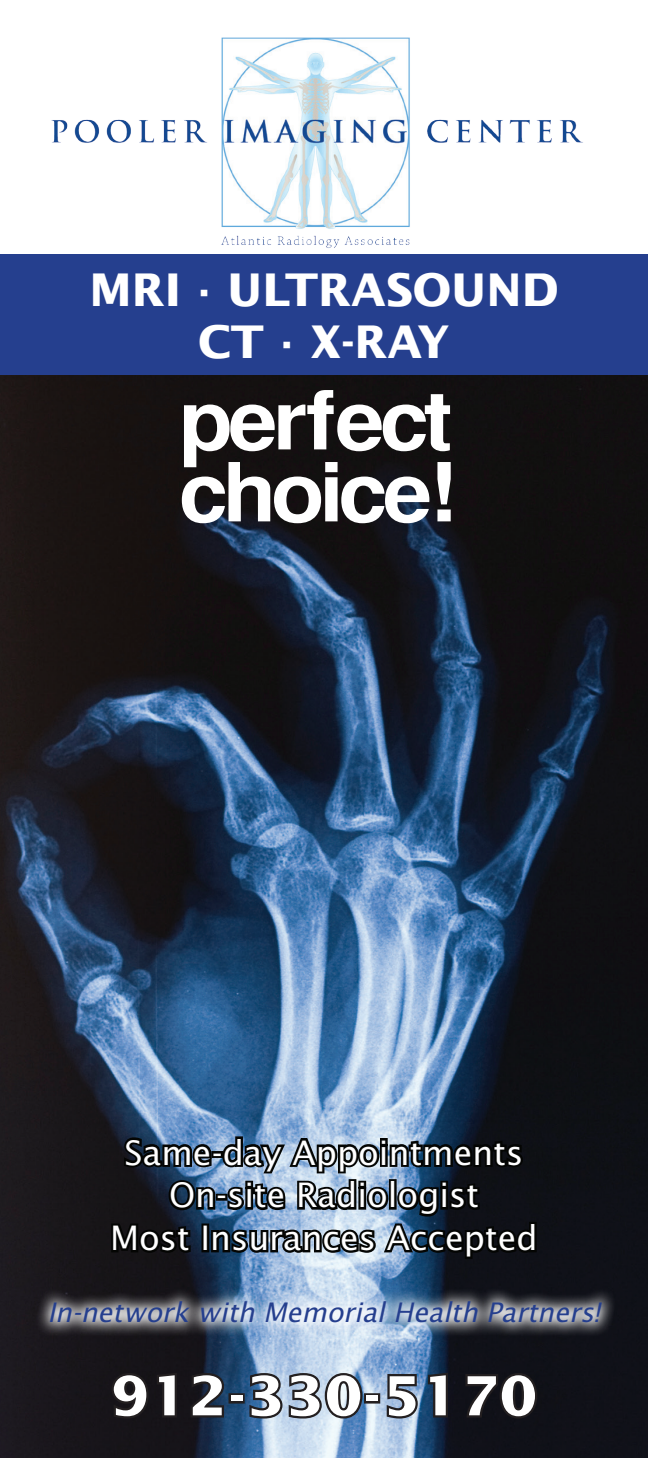
<style>
.page{position:relative;width:648px;height:1458px;background:#fff}
.page>*{position:absolute;margin:0;border:0;box-sizing:border-box;transform-origin:0 0}
.t1{font:81.45px/72px "Helvetica CY Bold";letter-spacing:-.05em;color:#fff;scale:1.32 1}
.t2{font:700 54px "Lucida Sans Std";letter-spacing:.04em;color:#fff}
.t3{font:700 45px/51.8px "Lucida Sans Std";color:#fff;text-align:center}
.t4{font:33.75px/42.8px "Lucida Sans";color:#fff;text-align:center}
.t5{font:italic 27px "Lucida Sans";color:#253f8e}
</style>
<div class="page">
<img style="left:0;top:375px;width:648px;height:1083px">
<svg style="left:109px;top:1132px;width:430px;height:139px;background:#374452"></svg>
<svg style="left:109px;top:1370px;width:70px;height:51px;background:#1a171b"></svg>
<svg style="left:188px;top:1371px;width:38px;height:49px;background:#1c2330"></svg>
<div style="left:228px;top:1393px;width:17px;height:11px;border:4px solid #231f20"></div>
<svg style="left:247px;top:1371px;width:118px;height:50px;background:#6e7b8c"></svg>
<div style="left:364px;top:1393px;width:16px;height:11px;border:4px solid #231f20"></div>
<svg style="left:384px;top:1372px;width:36px;height:49px;background:#647185"></svg>
<svg style="left:426px;top:1370px;width:24px;height:50px"></svg>
<svg style="left:463px;top:1371px;width:77px;height:50px;background:#17161a"></svg>
<div style="left:0;top:254px;width:648px;height:121px;background:#253f8e"></div>
<div style="left:35px;top:1287px;width:582px;height:51px;background:#fff;opacity:.96"></div>
<img style="left:51px;top:37px;width:532px;height:211px">
<h3 class="t3" style="left:89px;top:265px;width:471px">MRI · ULTRASOUND<br>CT · X-RAY</h3>
<h1 class="t1" style="left:179px;top:383px;width:212px">perfect choice!</h1>
<p class="t4" style="left:110px;top:1132px;width:429px">Same-day Appointments<br>On-site Radiologist<br>Most Insurances Accepted</p>
<p class="t5" style="left:48px;top:1297px;width:560px">In-network with Memorial Health Partners!</p>
<h2 class="t2" style="left:111px;top:1365px;width:427px">912-330-5170</h2>
</div>
